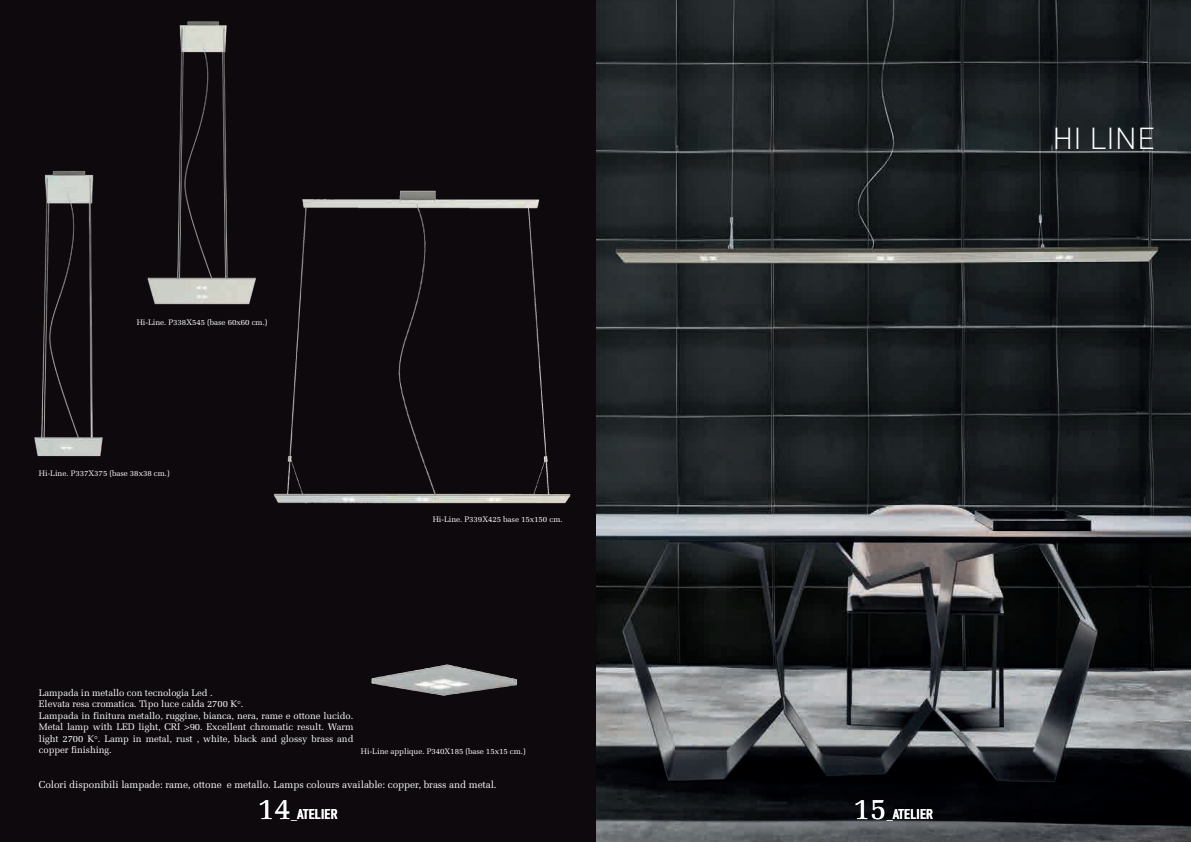
<style>
.page{position:relative;width:1191px;height:842px;background:#fff}
.page>*{position:absolute;margin:0;border:0;box-sizing:border-box;transform-origin:0 0}
.t1{font:300 30px "DIN";color:#fff}
.t2{font:30px "Melior";color:#fff}
.t3{font:14px "DIN Engschrift";letter-spacing:.015em;color:#fff;scale:1.15 1}
.t4{font:10px "Melior";letter-spacing:-.01em;color:#fff}
.t5{font:9.5px/11.4px "Melior";letter-spacing:-.01em;color:#fff}
.t6{font:8px "Melior";letter-spacing:-.01em;color:#fff}
.s1{font-family:"Melior";font-style:italic;font-size:12px}
</style>
<div class="page">
<img style="left:595px;top:0;width:596px;height:842px">
<div style="left:0;top:0;width:595px;height:842px;background:#0d090c"></div>
<img style="left:147px;top:21px;width:109px;height:284px">
<img style="left:34px;top:171px;width:69px;height:286px">
<img style="left:274px;top:190px;width:297px;height:314px">
<img style="left:371px;top:664px;width:146px;height:32px">
<p class="t6" style="left:137px;top:317px;width:132px">Hi-Line. P338X545 (base 60x60 cm.)</p>
<p class="t6" style="left:39px;top:469px;width:132px">Hi-Line. P337X375 (base 38x38 cm.)</p>
<p class="t6" style="left:433px;top:514px;width:131px">Hi-Line. P339X425 base 15x150 cm.</p>
<p class="t5" style="left:39px;top:687px;width:316px">Lampada in metallo con tecnologia Led .<br>Elevata resa cromatica. Tipo luce calda 2700 K°.<br>Lampada in finitura metallo, ruggine, bianca, nera, rame e ottone lucido.<br>Metal lamp with LED light, CRI &gt;90. Excellent chromatic result. Warm light 2700 K°. Lamp in metal, rust , white, black and glossy brass and copper finishing.</p>
<p class="t6" style="left:361px;top:746px;width:166px">Hi-Line applique. P340X185 (base 15x15 cm.)</p>
<p class="t4" style="left:39px;top:779px;width:459px">Colori disponibili lampade: rame, ottone e metallo. Lamps colours available: copper, brass and metal.</p>
<h1 class="t2" style="left:258px;top:791px;width:35px">14</h1>
<h2 class="t3" style="left:291px;top:806px;width:42px"><span class="s1">_</span>ATELIER</h2>
<h1 class="t2" style="left:853px;top:791px;width:35px">15</h1>
<h2 class="t3" style="left:886px;top:806px;width:42px"><span class="s1">_</span>ATELIER</h2>
<h1 class="t1" style="left:1052px;top:120px;width:104px">HI LINE</h1>
</div>
